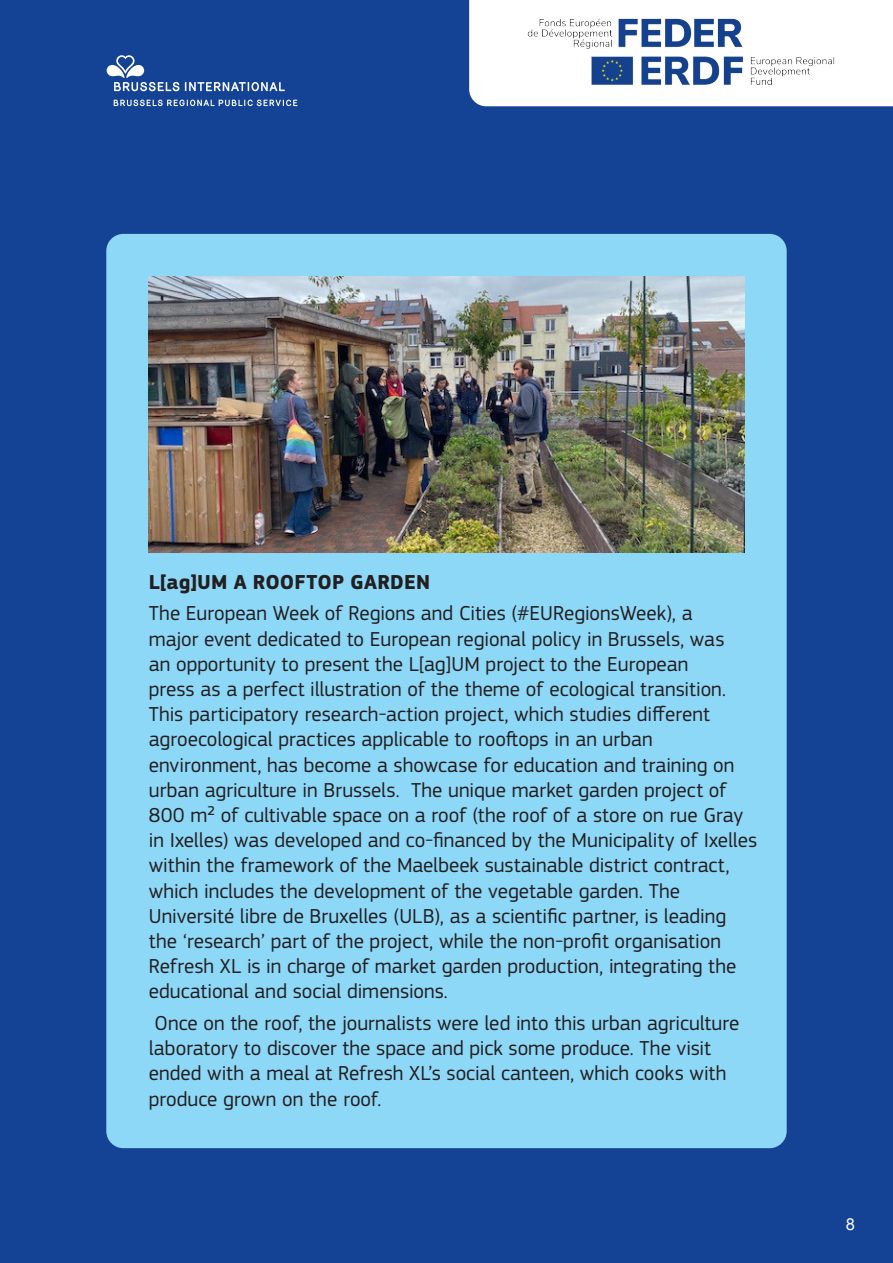
<style>
.page{position:relative;width:893px;height:1263px;background:#144396}
.page>*{position:absolute;margin:0;border:0;box-sizing:border-box;transform-origin:0 0}
.t1{font:21px/25.2px "EC Square Sans Pro";color:#231f20}
.t2{font:700 21px "EC Square Sans Pro";letter-spacing:.005em;color:#231f20}
.t3{font:16.5px "Arial";color:#fff}
</style>
<div class="page">
<div style="left:106px;top:234px;width:681px;height:914px;background:#8dd7f7;border-radius:17px"></div>
<img style="left:149px;top:276px;width:595px;height:277px">
<div style="left:469px;top:0;width:424px;height:106px;background:#fff"></div>
<img style="left:524px;top:12px;width:312px;height:80px">
<svg style="left:107px;top:55px;width:72px;height:36px"></svg>
<svg style="left:185px;top:82px;width:100px;height:9px"></svg>
<svg style="left:114px;top:100px;width:183px;height:6px"></svg>
<p class="t2" style="left:149px;top:569px;width:283px">L[ag]UM A ROOFTOP GARDEN</p>
<p class="t1" style="left:149px;top:601px;width:610px">The European Week of Regions and Cities (#EURegionsWeek), a<br>major event dedicated to European regional policy in Brussels, was<br>an opportunity to present the L[ag]UM project to the European<br>press as a perfect illustration of the theme of ecological transition.<br>This participatory research-action project, which studies different agroecological practices applicable to rooftops in an urban environment, has become a showcase for education and training on urban agriculture in Brussels. The unique market garden project of 800 m² of cultivable space on a roof (the roof of a store on rue Gray in Ixelles) was developed and co-financed by the Municipality of Ixelles within the framework of the Maelbeek sustainable district contract, which includes the development of the vegetable garden. The Université libre de Bruxelles (ULB), as a scientific partner, is leading the ‘research’ part of the project, while the non-profit organisation Refresh XL is in charge of market garden production, integrating the educational and social dimensions.</p>
<p class="t1" style="left:149px;top:1011px;width:592px">Once on the roof, the journalists were led into this urban agriculture laboratory to discover the space and pick some produce. The visit ended with a meal at Refresh XL’s social canteen, which cooks with produce grown on the roof.</p>
<p class="t3" style="left:846px;top:1214px;width:11px">8</p>
</div>
